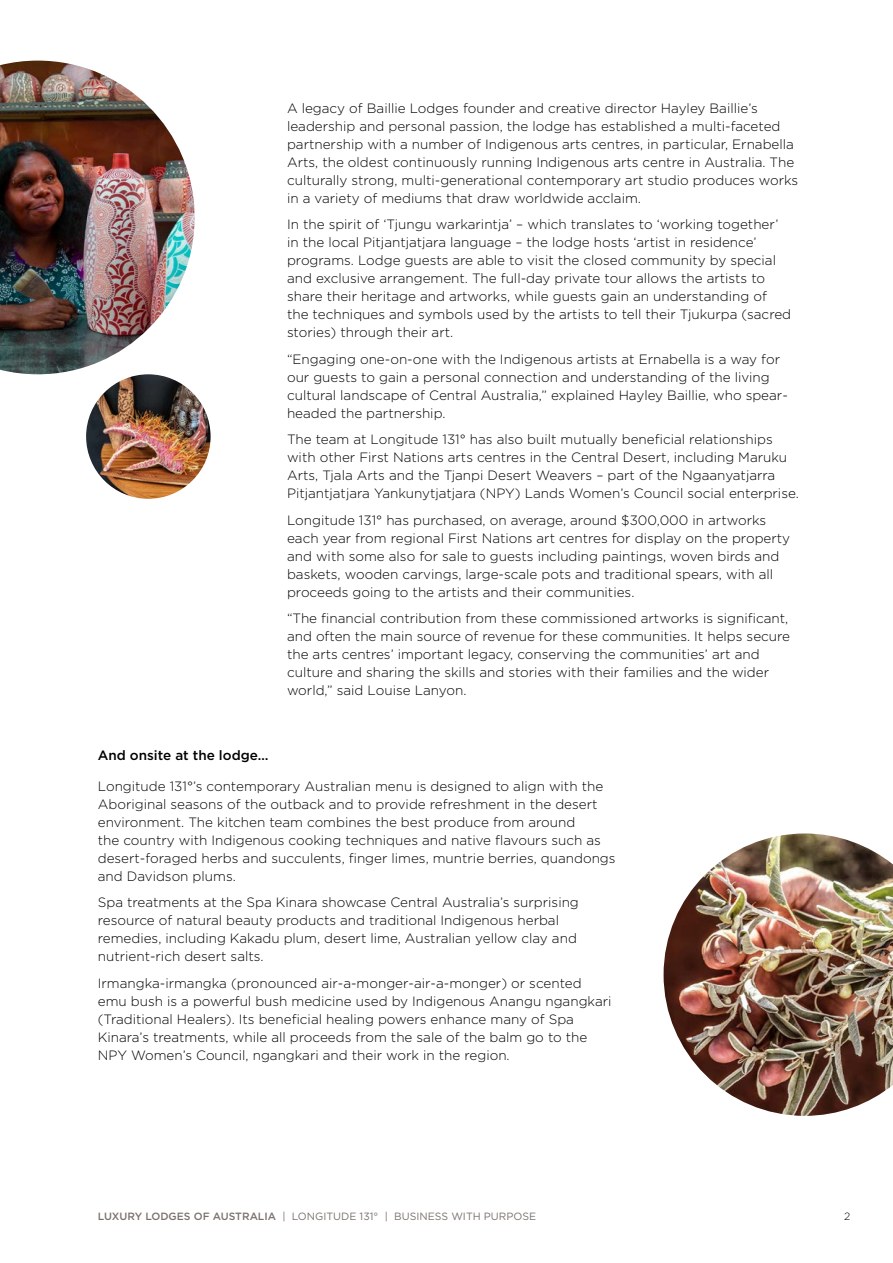
<style>
.page{position:relative;width:893px;height:1263px;background:#fff}
.page>*{position:absolute;margin:0;border:0;box-sizing:border-box;transform-origin:0 0}
.Body_Text{font:300 13.5px/18px "Gotham";color:#000}
.Subtitle{font:500 13.5px "Gotham";color:#000}
.t1{font:10.5px "Gotham";color:#7a716d}
.t2{font:300 10.5px "Gotham";color:#000}
.s1{font-weight:500}
</style>
<div class="page">
<img style="left:0;top:61px;width:195px;height:313px">
<img style="left:664px;top:833px;width:229px;height:283px">
<img style="left:86px;top:374px;width:125px;height:125px;border-radius:62px">
<p class="Body_Text" style="left:287px;top:99px;width:513px">A legacy of Baillie Lodges founder and creative director Hayley Baillie’s leadership and personal passion, the lodge has established a multi-faceted partnership with a number of Indigenous arts centres, in particular, Ernabella Arts, the oldest continuously running Indigenous arts centre in Australia. The culturally strong, multi-generational contemporary art studio produces works in a variety of mediums that draw worldwide acclaim.</p>
<p class="Body_Text" style="left:287px;top:215px;width:506px">In the spirit of ‘Tjungu warkarintja’ – which translates to ‘working together’ in the local Pitjantjatjara language – the lodge hosts ‘artist in residence’ programs. Lodge guests are able to visit the closed community by special and exclusive arrangement. The full-day private tour allows the artists to share their heritage and artworks, while guests gain an understanding of the techniques and symbols used by the artists to tell their Tjukurpa (sacred stories) through their art.</p>
<p class="Body_Text" style="left:287px;top:350px;width:502px">“Engaging one-on-one with the Indigenous artists at Ernabella is a way for our guests to gain a personal connection and understanding of the living cultural landscape of Central Australia,” explained Hayley Baillie, who spear&shy;headed the partnership.</p>
<p class="Body_Text" style="left:287px;top:430px;width:513px">The team at Longitude 131° has also built mutually beneficial relationships with other First Nations arts centres in the Central Desert, including Maruku Arts, Tjala Arts and the Tjanpi Desert Weavers – part of the Ngaanyatjarra Pitjantjatjara Yankunytjatjara (NPY) Lands Women’s Council social enterprise.</p>
<p class="Body_Text" style="left:287px;top:511px;width:505px">Longitude 131° has purchased, on average, around $300,000 in artworks each year from regional First Nations art centres for display on the property and with some also for sale to guests including paintings, woven birds and baskets, wooden carvings, large-scale pots and traditional spears, with all proceeds going to the artists and their communities.</p>
<p class="Body_Text" style="left:287px;top:609px;width:505px">“The financial contribution from these commissioned artworks is significant, and often the main source of revenue for these communities. It helps secure the arts centres’ important legacy, conserving the communities’ art and culture and sharing the skills and stories with their families and the wider world,” said Louise Lanyon.</p>
<p class="Subtitle" style="left:98px;top:746px;width:172px">And onsite at the lodge…</p>
<p class="Body_Text" style="left:98px;top:777px;width:519px">Longitude 131°’s contemporary Australian menu is designed to align with the Aboriginal seasons of the outback and to provide refreshment in the desert environment. The kitchen team combines the best produce from around<br>the country with Indigenous cooking techniques and native flavours such as desert-foraged herbs and succulents, finger limes, muntrie berries, quandongs and Davidson plums.</p>
<p class="Body_Text" style="left:98px;top:893px;width:483px">Spa treatments at the Spa Kinara showcase Central Australia’s surprising resource of natural beauty products and traditional Indigenous herbal remedies, including Kakadu plum, desert lime, Australian yellow clay and nutrient-rich desert salts.</p>
<p class="Body_Text" style="left:98px;top:974px;width:515px">Irmangka-irmangka (pronounced air-a-monger-air-a-monger) or scented emu bush is a powerful bush medicine used by Indigenous Anangu ngangkari (Traditional Healers). Its beneficial healing powers enhance many of Spa Kinara’s treatments, while all proceeds from the sale of the balm go to the NPY Women’s Council, ngangkari and their work in the region.</p>
<p class="t1" style="left:98px;top:1210px;width:440px"><span class="s1">LUXURY LODGES OF AUSTRALIA</span> | LONGITUDE 131° | BUSINESS WITH PURPOSE</p>
<p class="t2" style="left:844px;top:1210px;width:8px">2</p>
</div>
